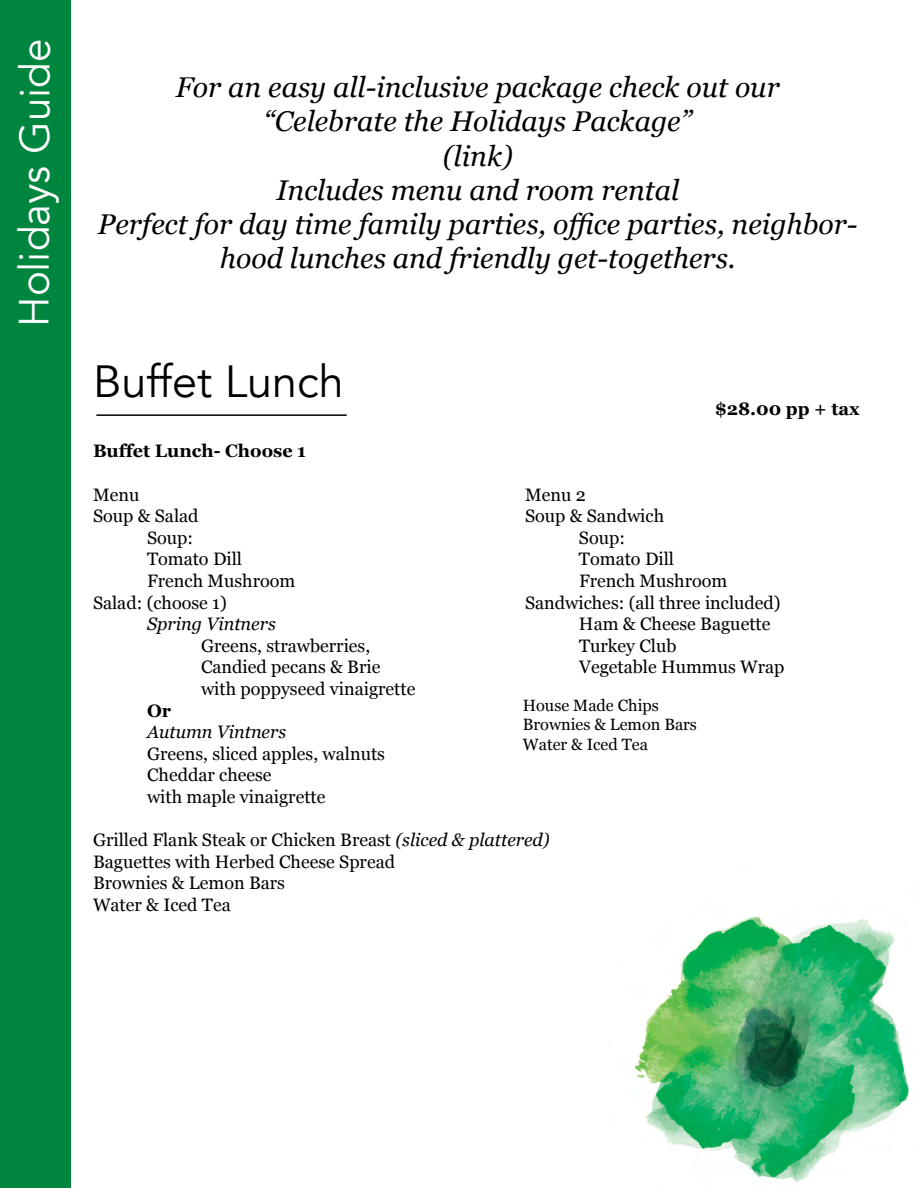
<style>
.page{position:relative;width:918px;height:1188px;background:#fff}
.page>*{position:absolute;margin:0;border:0;box-sizing:border-box;transform-origin:0 0}
.t1{font:45px "Avenir";color:#000}
.t2{font:42px "Avenir";letter-spacing:-.005em;color:#fff}
.t3{font:italic 28.5px/34.2px "Georgia";color:#000;text-align:center}
.t4{font:18px/21.6px "Georgia";color:#000}
.t5{font:700 18px "Georgia";color:#000}
.t6{font:italic 18px "Georgia";color:#000}
.t7{font:16.35px/19.6px "Georgia";color:#000}
.s1{font-style:italic}
</style>
<div class="page">
<img style="left:634px;top:916px;width:276px;height:267px">
<div style="left:0;top:0;width:70px;height:1188px;background:#00853e"></div>
<hr style="left:96px;top:414px;width:251px;height:2px;background:#000">
<h2 class="t2" style="left:10px;top:327px;width:290px;rotate:-90deg">Holidays Guide</h2>
<h3 class="t3" style="left:98px;top:69px;width:761px">For an easy all-inclusive package check out our<br>“Celebrate the Holidays Package”<br>(link)<br>Includes menu and room rental<br>Perfect for day time family parties, office parties, neighbor&shy;hood lunches and friendly get-togethers.</h3>
<h1 class="t1" style="left:93px;top:355px;width:252px">Buffet Lunch</h1>
<p class="t5" style="left:715px;top:395px;width:146px">$28.00 pp + tax</p>
<p class="t5" style="left:93px;top:438px;width:215px">Buffet Lunch- Choose 1</p>
<p class="t4" style="left:93px;top:483px;width:48px">Menu</p>
<p class="t4" style="left:525px;top:483px;width:62px">Menu 2</p>
<p class="t4" style="left:93px;top:504px;width:107px">Soup &amp; Salad</p>
<p class="t4" style="left:525px;top:504px;width:141px">Soup &amp; Sandwich</p>
<p class="t4" style="left:147px;top:526px;width:48px">Soup:</p>
<p class="t4" style="left:579px;top:526px;width:48px">Soup:</p>
<p class="t4" style="left:147px;top:548px;width:97px">Tomato Dill</p>
<p class="t4" style="left:579px;top:548px;width:97px">Tomato Dill</p>
<p class="t4" style="left:147px;top:569px;width:150px">French Mushroom</p>
<p class="t4" style="left:579px;top:569px;width:150px">French Mushroom</p>
<p class="t4" style="left:93px;top:591px;width:135px">Salad: (choose 1)</p>
<p class="t4" style="left:525px;top:591px;width:257px">Sandwiches: (all three included)</p>
<p class="t6" style="left:147px;top:611px;width:130px">Spring Vintners</p>
<p class="t4" style="left:579px;top:612px;width:193px">Ham &amp; Cheese Baguette</p>
<p class="t4" style="left:201px;top:634px;width:171px">Greens, strawberries,</p>
<p class="t4" style="left:579px;top:634px;width:99px">Turkey Club</p>
<p class="t4" style="left:201px;top:656px;width:181px">Candied pecans &amp; Brie</p>
<p class="t4" style="left:579px;top:656px;width:207px">Vegetable Hummus Wrap</p>
<p class="t4" style="left:201px;top:677px;width:216px">with poppyseed vinaigrette</p>
<p class="t5" style="left:147px;top:697px;width:26px">Or</p>
<p class="t6" style="left:147px;top:719px;width:141px">Autumn Vintners</p>
<p class="t4" style="left:147px;top:742px;width:240px">Greens, sliced apples, walnuts<br>Cheddar cheese<br>with maple vinaigrette</p>
<p class="t4" style="left:93px;top:828px;width:458px">Grilled Flank Steak or Chicken Breast <span class="s1">(sliced &amp; plattered)<br></span>Baguettes with Herbed Cheese Spread<br>Brownies &amp; Lemon Bars<br>Water &amp; Iced Tea</p>
<p class="t7" style="left:523px;top:695px;width:176px">House Made Chips<br>Brownies &amp; Lemon Bars<br>Water &amp; Iced Tea</p>
</div>
